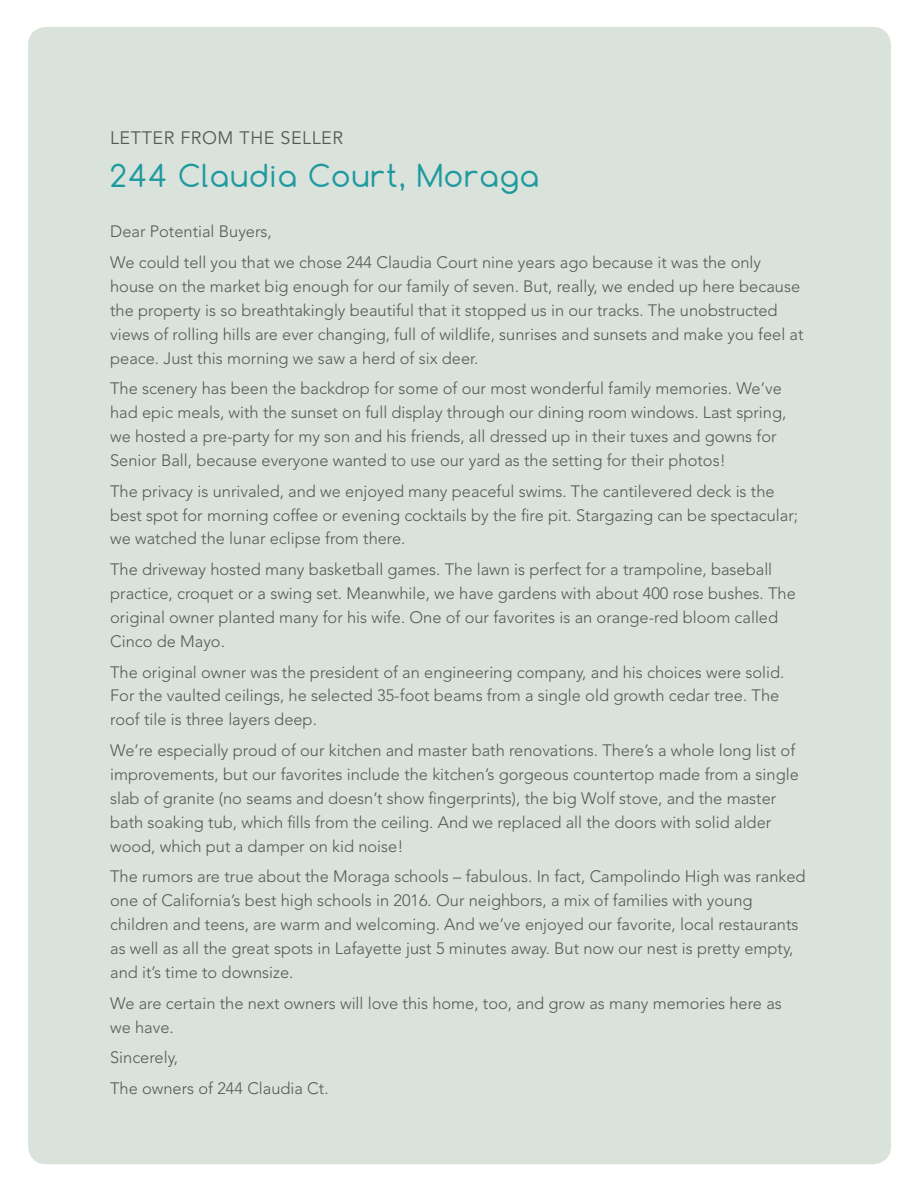
<style>
.page{position:relative;width:918px;height:1188px;background:#fff}
.page>*{position:absolute;margin:0;border:0;box-sizing:border-box;transform-origin:0 0}
.t1{font:29.85px "Comfortaa";letter-spacing:.05em;color:#1e9a9f}
.Open_house_date_time{font:18px "Avenir LT Std";letter-spacing:.03em;color:#57585a}
.t2{font:300 16.5px/23.9px "Avenir LT Std";color:#57585a}
</style>
<div class="page">
<div style="left:28px;top:27px;width:863px;height:1137px;background:#d9e2db;border-radius:18px"></div>
<p class="Open_house_date_time" style="left:110px;top:128px;width:234px">LETTER FROM THE SELLER</p>
<p class="t1" style="left:110px;top:157px;width:430px">244 Claudia Court, Moraga</p>
<p class="t2" style="left:110px;top:220px;width:163px">Dear Potential Buyers,</p>
<p class="t2" style="left:110px;top:250px;width:695px">We could tell you that we chose 244 Claudia Court nine years ago because it was the only house on the market big enough for our family of seven. But, really, we ended up here because the property is so breathtakingly beautiful that it stopped us in our tracks. The unobstructed views of rolling hills are ever changing, full of wildlife, sunrises and sunsets and make you feel at peace. Just this morning we saw a herd of six deer.</p>
<p class="t2" style="left:110px;top:377px;width:678px">The scenery has been the backdrop for some of our most wonderful family memories. We’ve had epic meals, with the sunset on full display through our dining room windows. Last spring, we hosted a pre-party for my son and his friends, all dressed up in their tuxes and gowns for Senior Ball, because everyone wanted to use our yard as the setting for their photos!</p>
<p class="t2" style="left:110px;top:479px;width:689px">The privacy is unrivaled, and we enjoyed many peaceful swims. The cantilevered deck is the best spot for morning coffee or evening cocktails by the fire pit. Stargazing can be spectacular; we watched the lunar eclipse from there.</p>
<p class="t2" style="left:110px;top:558px;width:687px">The driveway hosted many basketball games. The lawn is perfect for a trampoline, baseball practice, croquet or a swing set. Meanwhile, we have gardens with about 400 rose bushes. The original owner planted many for his wife. One of our favorites is an orange-red bloom called Cinco de Mayo.</p>
<p class="t2" style="left:110px;top:660px;width:676px">The original owner was the president of an engineering company, and his choices were solid.<br>For the vaulted ceilings, he selected 35-foot beams from a single old growth cedar tree. The roof tile is three layers deep.</p>
<p class="t2" style="left:110px;top:738px;width:690px">We’re especially proud of our kitchen and master bath renovations. There’s a whole long list of improvements, but our favorites include the kitchen’s gorgeous countertop made from a single slab of granite (no seams and doesn’t show fingerprints), the big Wolf stove, and the master bath soaking tub, which fills from the ceiling. And we replaced all the doors with solid alder wood, which put a damper on kid noise!</p>
<p class="t2" style="left:110px;top:865px;width:697px">The rumors are true about the Moraga schools – fabulous. In fact, Campolindo High was ranked one of California’s best high schools in 2016. Our neighbors, a mix of families with young children and teens, are warm and welcoming. And we’ve enjoyed our favorite, local restaurants as well as all the great spots in Lafayette just 5 minutes away. But now our nest is pretty empty, and it’s time to downsize.</p>
<p class="t2" style="left:110px;top:991px;width:673px">We are certain the next owners will love this home, too, and grow as many memories here as we have.</p>
<p class="t2" style="left:110px;top:1046px;width:69px">Sincerely,</p>
<p class="t2" style="left:110px;top:1076px;width:220px">The owners of 244 Claudia Ct.</p>
</div>
